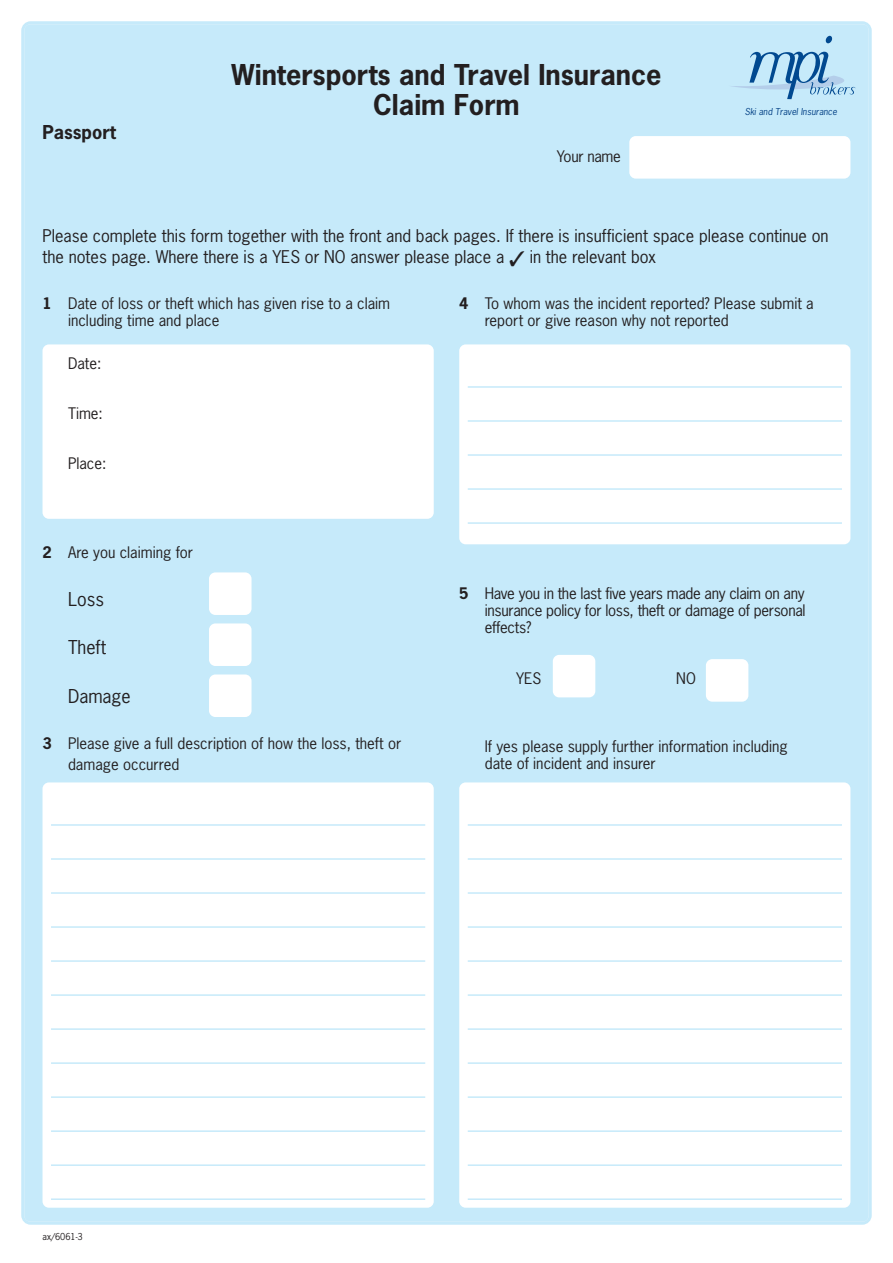
<style>
.page{position:relative;width:893px;height:1263px;background:#fff}
.page>*{position:absolute;margin:0;border:0;box-sizing:border-box;transform-origin:0 0}
.t1{font:700 27px/30px "News Gothic";color:#231f20;text-align:center}
.t2{font:18px "News Gothic";color:#231f20}
.t3{font:700 18px "News Gothic";color:#231f20}
.t4{font:16.5px/21px "News Gothic";color:#231f20}
.t5{font:15px/17px "News Gothic";color:#231f20}
.t6{font:15px "News Gothic";letter-spacing:-.02em;color:#231f20}
.t7{font:9px "News Gothic";color:#054286}
.t8{font:9px "News Gothic";color:#231f20}
.s1{font-weight:700}
</style>
<div class="page">
<div style="left:21px;top:21px;width:851px;height:1204px;background:#c6eafa"></div>
<div style="left:43px;top:782px;width:391px;height:426px;background:#fff;border-radius:6px"></div>
<div style="left:459px;top:782px;width:391px;height:426px;background:#fff;border-radius:6px"></div>
<div style="left:706px;top:659px;width:42px;height:43px;background:#fff;border-radius:6px"></div>
<div style="left:553px;top:655px;width:42px;height:42px;background:#fff;border-radius:6px"></div>
<div style="left:629px;top:136px;width:221px;height:43px;background:#fff;border-radius:6px"></div>
<svg style="left:729px;top:36px;width:126px;height:63px;background:#a7d0e9"></svg>
<div style="left:459px;top:344px;width:391px;height:200px;background:#fff;border-radius:6px"></div>
<div style="left:43px;top:344px;width:391px;height:175px;background:#fff;border-radius:6px"></div>
<hr style="left:51px;top:824px;width:374px;height:2px;background:#c6eafa">
<hr style="left:51px;top:858px;width:374px;height:2px;background:#c6eafa">
<hr style="left:51px;top:892px;width:374px;height:2px;background:#c6eafa">
<hr style="left:51px;top:926px;width:374px;height:2px;background:#c6eafa">
<hr style="left:51px;top:960px;width:374px;height:2px;background:#c6eafa">
<hr style="left:51px;top:994px;width:374px;height:2px;background:#c6eafa">
<hr style="left:51px;top:1028px;width:374px;height:2px;background:#c6eafa">
<hr style="left:51px;top:1062px;width:374px;height:2px;background:#c6eafa">
<hr style="left:51px;top:1096px;width:374px;height:2px;background:#c6eafa">
<hr style="left:51px;top:1130px;width:374px;height:2px;background:#c6eafa">
<hr style="left:51px;top:1164px;width:374px;height:2px;background:#c6eafa">
<hr style="left:51px;top:1198px;width:374px;height:2px;background:#c6eafa">
<hr style="left:468px;top:824px;width:374px;height:2px;background:#c6eafa">
<hr style="left:468px;top:386px;width:374px;height:2px;background:#c6eafa">
<hr style="left:468px;top:420px;width:374px;height:2px;background:#c6eafa">
<hr style="left:468px;top:454px;width:374px;height:2px;background:#c6eafa">
<hr style="left:468px;top:488px;width:374px;height:2px;background:#c6eafa">
<hr style="left:468px;top:522px;width:374px;height:2px;background:#c6eafa">
<hr style="left:468px;top:858px;width:374px;height:2px;background:#c6eafa">
<hr style="left:468px;top:892px;width:374px;height:2px;background:#c6eafa">
<hr style="left:468px;top:926px;width:374px;height:2px;background:#c6eafa">
<hr style="left:468px;top:960px;width:374px;height:2px;background:#c6eafa">
<hr style="left:468px;top:994px;width:374px;height:2px;background:#c6eafa">
<hr style="left:468px;top:1028px;width:374px;height:2px;background:#c6eafa">
<hr style="left:468px;top:1062px;width:374px;height:2px;background:#c6eafa">
<hr style="left:468px;top:1096px;width:374px;height:2px;background:#c6eafa">
<hr style="left:468px;top:1130px;width:374px;height:2px;background:#c6eafa">
<hr style="left:468px;top:1164px;width:374px;height:2px;background:#c6eafa">
<hr style="left:468px;top:1198px;width:374px;height:2px;background:#c6eafa">
<div style="left:209px;top:572px;width:43px;height:43px;background:#fff;border-radius:6px"></div>
<div style="left:209px;top:623px;width:43px;height:43px;background:#fff;border-radius:6px"></div>
<div style="left:209px;top:674px;width:43px;height:43px;background:#fff;border-radius:6px"></div>
<p class="t3" style="left:43px;top:125px;width:75px">Passport</p>
<h1 class="t1" style="left:231px;top:62px;width:431px">Wintersports and Travel Insurance<br>Claim Form</h1>
<p class="t6" style="left:557px;top:150px;width:65px">Your name</p>
<p class="t7" style="left:745px;top:108px;width:95px">Ski and Travel Insurance</p>
<p class="t4" style="left:43px;top:226px;width:788px">Please complete this form together with the front and back pages. If there is insufficient space please continue on the notes page. Where there is a YES or NO answer please place a ✓ in the relevant box</p>
<p class="t5" style="left:68px;top:296px;width:324px;text-indent:-26px"><span class="s1">1</span> Date of loss or theft which has given rise to a claim including time and place</p>
<p class="t5" style="left:68px;top:356px;width:35px">Date:</p>
<p class="t5" style="left:68px;top:406px;width:36px">Time:</p>
<p class="t5" style="left:68px;top:456px;width:40px">Place:</p>
<p class="t5" style="left:43px;top:545px;width:152px"><span class="s1">2</span> Are you claiming for</p>
<p class="t2" style="left:68px;top:592px;width:37px">Loss</p>
<p class="t2" style="left:68px;top:640px;width:40px">Theft</p>
<p class="t2" style="left:68px;top:689px;width:64px">Damage</p>
<p class="t5" style="left:68px;top:734px;width:335px;line-height:21px;text-indent:-26px"><span class="s1">3</span> Please give a full description of how the loss, theft or damage occurred</p>
<p class="t5" style="left:485px;top:296px;width:330px;text-indent:-26px"><span class="s1">4</span> To whom was the incident reported? Please submit a report or give reason why not reported</p>
<p class="t5" style="left:485px;top:586px;width:322px;text-align:justify;text-indent:-26px"><span class="s1">5</span> Have you in the last five years made any claim on any insurance policy for loss, theft or damage of personal effects?</p>
<p class="t5" style="left:516px;top:671px;width:27px">YES</p>
<p class="t5" style="left:676px;top:671px;width:21px">NO</p>
<p class="t5" style="left:485px;top:739px;width:305px">If yes please supply further information including date of incident and insurer</p>
<p class="t8" style="left:43px;top:1233px;width:42px">ax/6061-3</p>
</div>
